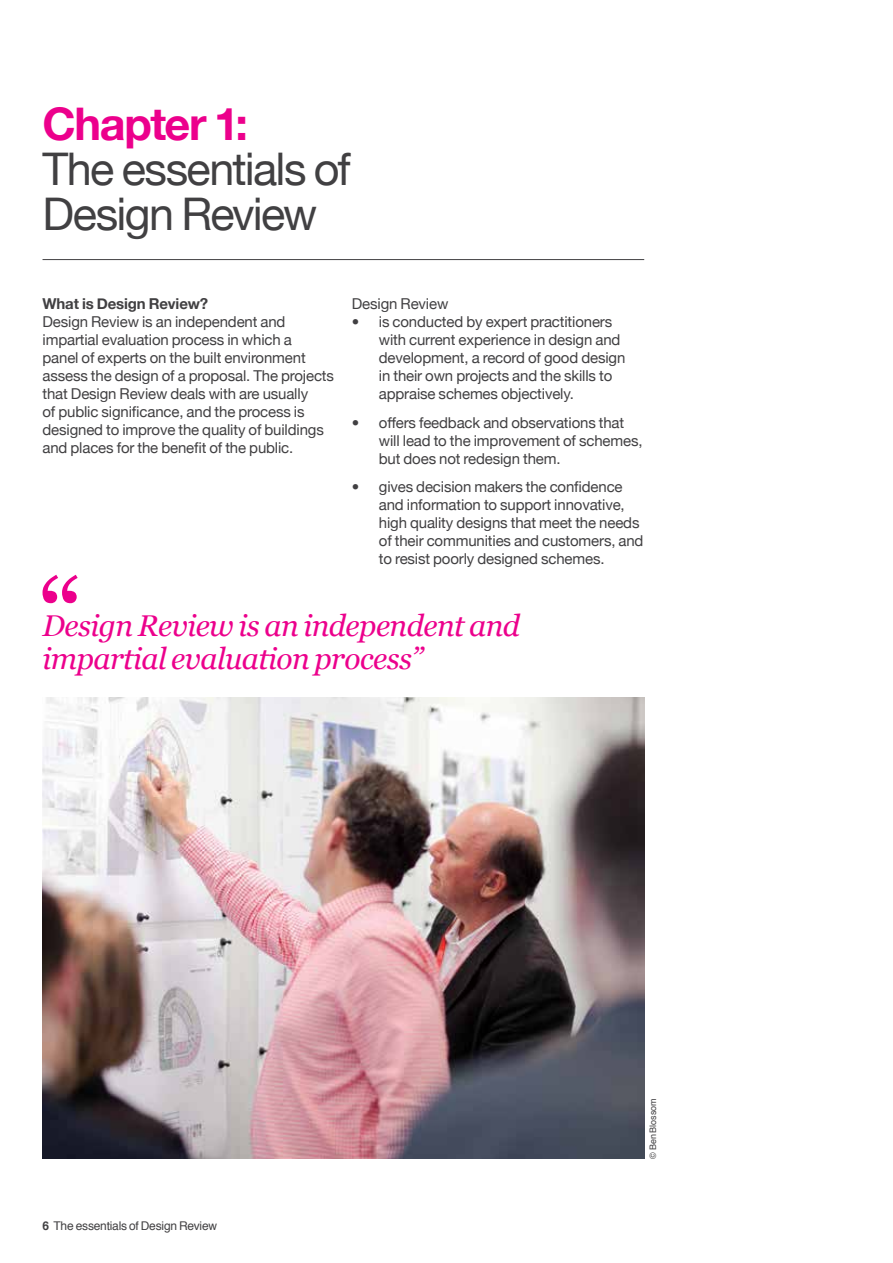
<style>
.page{position:relative;width:893px;height:1263px;background:#fff}
.page>*{position:absolute;margin:0;border:0;box-sizing:border-box;transform-origin:0 0}
.I_page_subheading{font:45px "Helvetica Neue";letter-spacing:-.035em;color:#414042}
.I_page_heading{font:700 45px "Helvetica Neue";letter-spacing:-.03em;color:#ec008c}
.quote{font:italic 30px/33px "Georgia";letter-spacing:-.02em;color:#ec008c}
.I_body_text{font:15px/18px "Helvetica Neue";letter-spacing:-.01em;color:#414042}
.I_body_heading{font:700 15px "Helvetica Neue";letter-spacing:-.01em;color:#414042}
.I_body_heading-2{font:15px "Helvetica Neue";letter-spacing:-.01em;color:#414042}
.BC_boilerplate{font:12px "Helvetica";letter-spacing:-.02em;color:#414042}
.BC_boilerplate-2{font:9px "Helvetica";letter-spacing:-.01em;color:#414042}
.s1{font-weight:700}
</style>
<div class="page">
<hr style="left:43px;top:259px;width:601px;height:1px;background:#414042">
<img style="left:43px;top:697px;width:601px;height:462px">
<svg style="left:43px;top:575px;width:35px;height:28px"></svg>
<p class="I_page_heading" style="left:43px;top:84px;width:207px">Chapter 1:</p>
<p class="I_page_subheading" style="left:43px;top:131px;width:310px">The essentials of</p>
<p class="I_page_subheading" style="left:43px;top:176px;width:276px">Design Review</p>
<p class="I_body_heading" style="left:43px;top:290px;width:167px">What is Design Review?</p>
<p class="I_body_text" style="left:43px;top:312px;width:293px">Design Review is an independent and impartial evaluation process in which a<br>panel of experts on the built environment assess the design of a proposal. The projects that Design Review deals with are usually<br>of public significance, and the process is designed to improve the quality of buildings and places for the benefit of the public.</p>
<p class="I_body_heading-2" style="left:352px;top:291px;width:98px">Design Review</p>
<p class="I_body_text" style="left:379px;top:312px;width:248px;text-indent:-27px">• is conducted by expert practitioners with current experience in design and development, a record of good design in their own projects and the skills to appraise schemes objectively.</p>
<p class="I_body_text" style="left:379px;top:412px;width:265px;text-indent:-27px">• offers feedback and observations that will lead to the improvement of schemes, but does not redesign them.</p>
<p class="I_body_text" style="left:379px;top:477px;width:266px;text-indent:-27px">• gives decision makers the confidence and information to support innovative, high quality designs that meet the needs of their communities and customers, and to resist poorly designed schemes.</p>
<p class="quote" style="left:43px;top:610px;width:479px">Design Review is an independent and impartial evaluation process”</p>
<p class="BC_boilerplate" style="left:43px;top:1216px;width:176px"><span class="s1">6</span> The essentials of Design Review</p>
<p class="BC_boilerplate-2" style="left:646px;top:1159px;width:62px;rotate:-90deg">© Ben Blossom</p>
</div>
